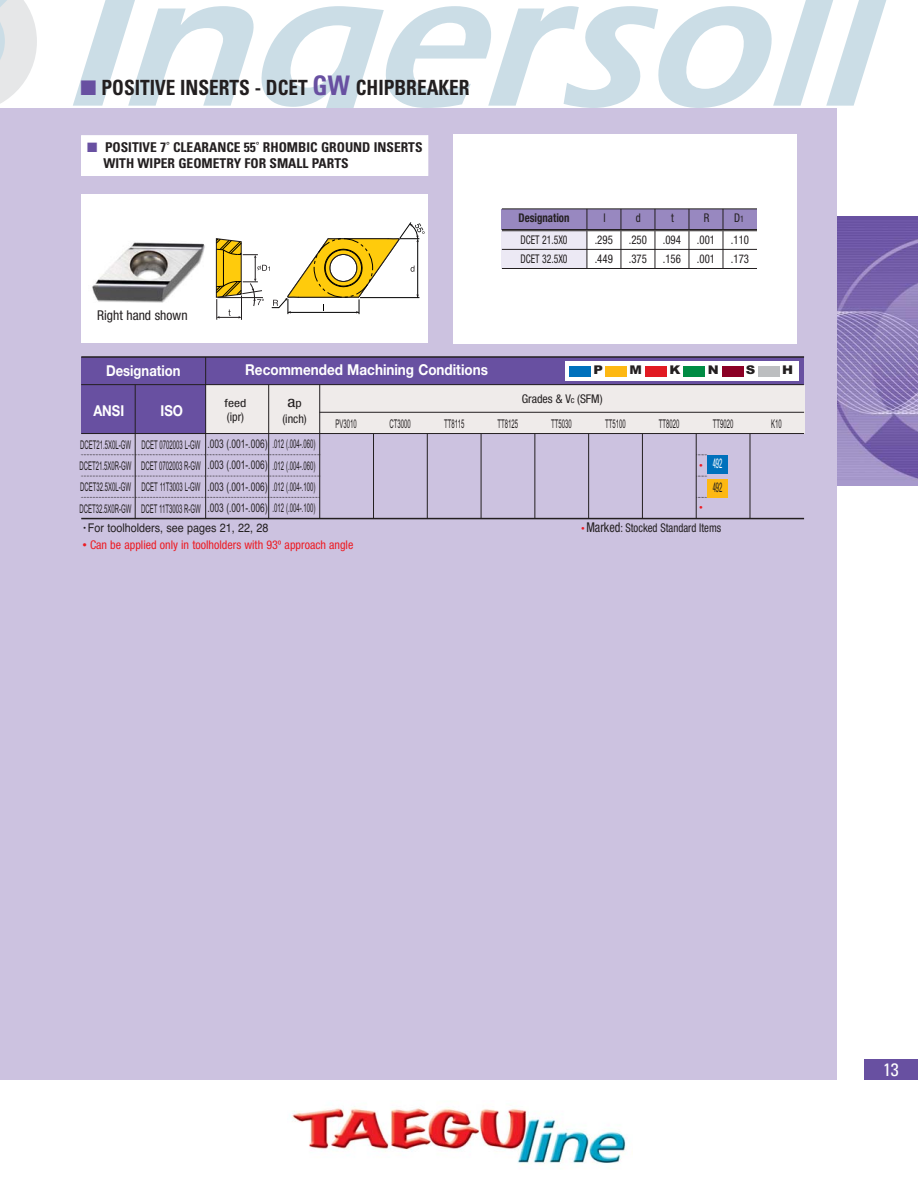
<style>
.page{position:relative;width:918px;height:1188px;background:#fff}
.page>*{position:absolute;margin:0;border:0;box-sizing:border-box;transform-origin:0 0}
.t1{font:700 condensed 21px "Univers";color:#231f20;scale:.92 1}
.t2{font:condensed 18px "Univers";color:#fff}
.t3{font:700 15px "Helvetica Neue";color:#fff;scale:.9 1}
.t4{font:700 15px "Helvetica Neue";color:#fff;scale:.87 1}
.t5{font:condensed 15px "Helvetica Neue";color:#231f20;scale:1.2 1}
.t6{font:700 condensed 13.5px/16.5px "Univers";color:#231f20}
.t7{font:condensed 13.5px "Helvetica Neue";color:#231f20}
.t8{font:condensed 13.5px "Helvetica Neue";color:#fff;scale:.5 1}
.t9{font:condensed 13.5px "Helvetica Neue";color:#231f20;scale:.5 1}
.t10{font:12px/21.3px "Arial";color:#231f20;text-align:justify;scale:.5 1}
.t11{font:12px/21.3px "Arial";color:#231f20;text-align:justify;scale:.7 1}
.t12{font:condensed 12px/19.2px "Helvetica Neue";color:#231f20;scale:.9 1}
.t13{font:condensed 12px "Helvetica Neue";color:#ed1c24}
.t14{font:12px "Helvetica";color:#231f20;scale:.9 1}
.t15{font:condensed 12px "Helvetica Neue";color:#231f20}
.t16{font:condensed 12px/19.2px "Helvetica Neue";color:#231f20;scale:.8 1}
.t17{font:700 condensed 12px "Helvetica Neue";color:#231f20;scale:.9 1}
.t18{font:900 12px "Arial";color:#231f20;scale:1.1 1}
.t19{font:condensed 11.25px "Helvetica Neue";color:#231f20;scale:1.2 1}
.t20{font:condensed 7.5px "Helvetica Neue";color:#ed1c24}
.s1{color:#6850a1}
.s2{font-size:27px;color:#6850a1}
.s3{font-size:9px}
.s4{font-size:11.25px}
.s5{font-size:7.5px;color:#ed1c24}
.s6{font-size:13.5px}
</style>
<div class="page">
<svg style="left:73px;top:0;width:814px;height:108px"></svg>
<svg style="left:0;top:0;width:37px;height:104px"></svg>
<div style="left:864px;top:1060px;width:54px;height:20px;background:#6850a1"></div>
<img style="left:292px;top:1106px;width:334px;height:60px">
<img style="left:837px;top:216px;width:81px;height:270px">
<div style="left:0;top:108px;width:837px;height:972px;background:#ccc2e0"></div>
<div style="left:453px;top:134px;width:344px;height:209px;background:#fff"></div>
<div style="left:81px;top:195px;width:347px;height:148px;background:#fff"></div>
<div style="left:82px;top:136px;width:346px;height:39px;background:#fff"></div>
<div style="left:81px;top:135px;width:347px;height:41px;border:1px solid #fff"></div>
<div style="left:502px;top:231px;width:85px;height:37px;background:#ece9f4"></div>
<div style="left:502px;top:209px;width:255px;height:21px;background:#9888c0"></div>
<svg style="left:587px;top:209px;width:1px;height:20px"></svg>
<svg style="left:621px;top:209px;width:1px;height:20px"></svg>
<svg style="left:655px;top:209px;width:1px;height:20px"></svg>
<svg style="left:689px;top:209px;width:1px;height:20px"></svg>
<svg style="left:723px;top:209px;width:1px;height:20px"></svg>
<hr style="left:587px;top:231px;width:1px;height:38px;background:#231f20">
<hr style="left:621px;top:231px;width:1px;height:37px;background:#231f20">
<hr style="left:655px;top:231px;width:1px;height:38px;background:#231f20">
<hr style="left:689px;top:231px;width:1px;height:37px;background:#231f20">
<hr style="left:723px;top:231px;width:1px;height:37px;background:#231f20">
<hr style="left:502px;top:208px;width:255px;height:1px;background:#231f20">
<hr style="left:502px;top:249px;width:255px;height:1px;background:#231f20">
<hr style="left:502px;top:268px;width:255px;height:1px;background:#231f20">
<hr style="left:502px;top:229px;width:255px;height:1px;background:#231f20">
<hr style="left:502px;top:230px;width:255px;height:1px;background:#231f20">
<div style="left:206px;top:385px;width:598px;height:49px;background:#efebea"></div>
<div style="left:81px;top:357px;width:723px;height:28px;background:#6850a1"></div>
<div style="left:81px;top:357px;width:125px;height:77px;background:#6850a1"></div>
<hr style="left:81px;top:384px;width:723px;height:1px;background:#231f20">
<hr style="left:81px;top:356px;width:723px;height:2px;background:#231f20">
<svg style="left:81px;top:454px;width:240px;height:1px"></svg>
<svg style="left:81px;top:476px;width:240px;height:1px"></svg>
<hr style="left:268px;top:385px;width:1px;height:134px;background:#231f20">
<hr style="left:135px;top:385px;width:1px;height:134px;background:#231f20">
<hr style="left:205px;top:357px;width:1px;height:161px;background:#231f20">
<svg style="left:81px;top:497px;width:238px;height:1px"></svg>
<hr style="left:319px;top:385px;width:1px;height:133px;background:#231f20">
<hr style="left:373px;top:434px;width:1px;height:84px;background:#231f20">
<hr style="left:427px;top:434px;width:1px;height:84px;background:#231f20">
<hr style="left:481px;top:434px;width:1px;height:84px;background:#231f20">
<hr style="left:535px;top:434px;width:1px;height:84px;background:#231f20">
<hr style="left:588px;top:434px;width:1px;height:84px;background:#231f20">
<hr style="left:642px;top:434px;width:1px;height:84px;background:#231f20">
<hr style="left:696px;top:434px;width:1px;height:84px;background:#231f20">
<hr style="left:750px;top:434px;width:1px;height:84px;background:#231f20">
<hr style="left:81px;top:433px;width:723px;height:1px;background:#231f20">
<div style="left:565px;top:362px;width:234px;height:19px;background:#fff"></div>
<div style="left:570px;top:366px;width:21px;height:11px;background:#0071bc"></div>
<div style="left:758px;top:366px;width:21px;height:11px;background:#bcbec0"></div>
<div style="left:606px;top:366px;width:21px;height:11px;background:#fdb813"></div>
<div style="left:646px;top:366px;width:21px;height:11px;background:#e11a22"></div>
<div style="left:684px;top:366px;width:21px;height:11px;background:#008c44"></div>
<div style="left:722px;top:366px;width:21px;height:11px;background:#8b0025"></div>
<svg style="left:215px;top:222px;width:210px;height:98px"></svg>
<div style="left:707px;top:455px;width:21px;height:19px;background:#0071bc"></div>
<div style="left:707px;top:479px;width:21px;height:18px;background:#fdb813"></div>
<hr style="left:319px;top:412px;width:485px;height:1px;background:#231f20">
<hr style="left:81px;top:518px;width:723px;height:1px;background:#231f20">
<img style="left:92px;top:242px;width:113px;height:61px">
<h1 class="t1" style="left:80px;top:79px;width:424px"><span class="s1">■</span> POSITIVE INSERTS - DCET <span class="s2">GW</span> CHIPBREAKER</h1>
<p class="t6" style="left:104px;top:140px;width:321px;text-indent:-16px"><span class="s1">■</span> POSITIVE 7˚ CLEARANCE 55˚ RHOMBIC GROUND INSERTS<br>WITH WIPER GEOMETRY FOR SMALL PARTS</p>
<p class="t7" style="left:97px;top:310px;width:92px">Right hand shown</p>
<p class="t17" style="left:519px;top:214px;width:58px">Designation</p>
<p class="t12" style="left:603px;top:209px;width:4px">l</p>
<p class="t12" style="left:636px;top:209px;width:7px">d</p>
<p class="t12" style="left:671px;top:209px;width:5px">t</p>
<p class="t12" style="left:704px;top:209px;width:8px">R</p>
<p class="t12" style="left:734px;top:209px;width:12px">D<span class="s3">1</span></p>
<p class="t16" style="left:520px;top:231px;width:60px">DCET 21.5X0<br>DCET 32.5X0</p>
<p class="t12" style="left:595px;top:231px;width:22px">.295 .449</p>
<p class="t12" style="left:629px;top:231px;width:22px">.250 .375</p>
<p class="t12" style="left:663px;top:231px;width:22px">.094 .156</p>
<p class="t12" style="left:697px;top:231px;width:22px">.001 .001</p>
<p class="t12" style="left:731px;top:231px;width:22px">.110 .173</p>
<p class="t4" style="left:106px;top:366px;width:87px">Designation</p>
<p class="t4" style="left:93px;top:405px;width:37px">ANSI</p>
<p class="t4" style="left:161px;top:405px;width:27px">ISO</p>
<p class="t3" style="left:245px;top:365px;width:271px">Recommended Machining Conditions</p>
<p class="t18" style="left:594px;top:366px;width:10px">P</p>
<p class="t18" style="left:630px;top:366px;width:13px">M</p>
<p class="t18" style="left:669px;top:366px;width:11px">K</p>
<p class="t18" style="left:708px;top:366px;width:11px">N</p>
<p class="t18" style="left:746px;top:366px;width:10px">S</p>
<p class="t18" style="left:782px;top:366px;width:11px">H</p>
<p class="t19" style="left:225px;top:398px;width:20px">feed</p>
<p class="t15" style="left:227px;top:412px;width:19px">(ipr)</p>
<p class="t5" style="left:288px;top:397px;width:13px">a<span class="s4">p</span></p>
<p class="t15" style="left:282px;top:414px;width:26px">(inch)</p>
<p class="t15" style="left:522px;top:394px;width:82px">Grades &amp; V<span class="s3">c</span> (SFM)</p>
<p class="t10" style="left:336px;top:414px;width:44px">PV3010</p>
<p class="t10" style="left:389px;top:414px;width:44px">CT3000</p>
<p class="t10" style="left:444px;top:414px;width:42px">TT8115</p>
<p class="t10" style="left:497px;top:414px;width:43px">TT8125</p>
<p class="t10" style="left:551px;top:414px;width:43px">TT5030</p>
<p class="t10" style="left:605px;top:414px;width:43px">TT5100</p>
<p class="t10" style="left:659px;top:414px;width:43px">TT8020</p>
<p class="t10" style="left:713px;top:414px;width:43px">TT9020</p>
<p class="t10" style="left:771px;top:414px;width:23px">K10</p>
<p class="t10" style="left:80px;top:435px;width:106px">DCET21.5X0L-GW DCET21.5X0R-GW DCET32.5X0L-GW DCET32.5X0R-GW</p>
<p class="t10" style="left:141px;top:435px;width:121px">DCET 0702003 L-GW DCET 0702003 R-GW DCET 11T3003 L-GW DCET 11T3003 R-GW</p>
<p class="t11" style="left:207px;top:435px;width:156px">.003 (.001-.006) .012 (.004-.060) .003 (.001-.006) .012 (.004-.060) .003 (.001-.006) .012 (.004-.100) .003 (.001-.006) .012 (.004-.100)</p>
<p class="t14" style="left:83px;top:524px;width:208px"><span class="s3">•</span> For toolholders, see pages 21, 22, 28</p>
<p class="t13" style="left:83px;top:540px;width:272px"><span class="s3">•</span> Can be applied only in toolholders with 93º approach angle</p>
<p class="t20" style="left:699px;top:462px;width:5px">•</p>
<p class="t20" style="left:699px;top:505px;width:5px">•</p>
<p class="t8" style="left:713px;top:459px;width:21px">492</p>
<p class="t9" style="left:713px;top:482px;width:21px">492</p>
<p class="t12" style="left:581px;top:519px;width:157px"><span class="s5">•</span> <span class="s6">Marked</span>: Stocked Standard Items</p>
<h2 class="t2" style="left:883px;top:1063px;width:17px">13</h2>
</div>
